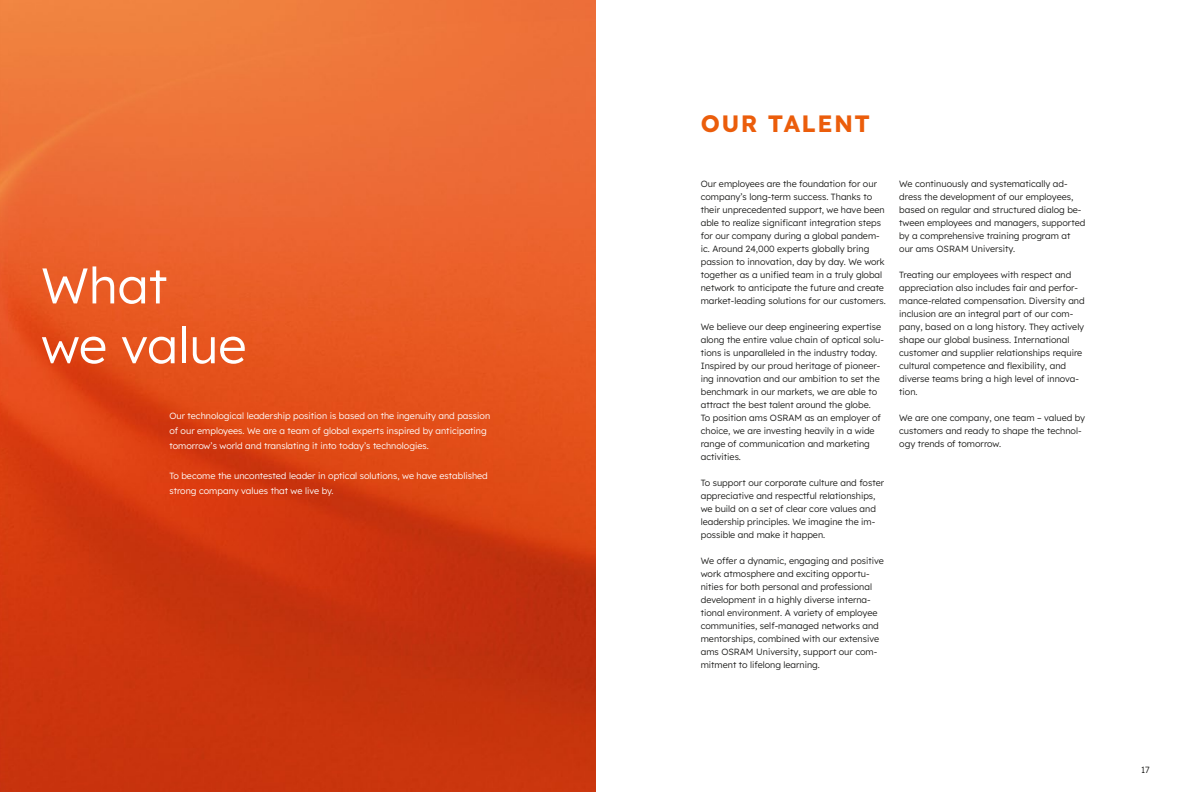
<style>
.page{position:relative;width:1191px;height:792px;background:#fff}
.page>*{position:absolute;margin:0;border:0;box-sizing:border-box;transform-origin:0 0}
.t1{font:300 50px/59.9px "Lexend";color:#fff}
.t2{font:700 23.7px "Lexend";letter-spacing:.06em;color:#eb5d0b}
.t3{font:300 9px/13px "Lexend";color:#1d1d1b}
.t4{font:300 9px/15px "Lexend";color:#fff}
</style>
<div class="page">
<img style="left:0;top:0;width:595px;height:792px">
<h1 class="t1" style="left:41px;top:253px;width:207px">What<br>we value</h1>
<p class="t4" style="left:169px;top:408px;width:322px">Our technological leadership position is based on the ingenuity and passion of our employees. We are a team of global experts inspired by anticipating tomorrow’s world and translating it into today’s technologies.</p>
<p class="t4" style="left:169px;top:468px;width:320px">To become the uncontested leader in optical solutions, we have established strong company values that we live by.</p>
<h2 class="t2" style="left:701px;top:107px;width:171px">OUR TALENT</h2>
<p class="t3" style="left:701px;top:176px;width:186px">Our employees are the foundation for our company’s long-term success. Thanks to their unprecedented support, we have been able to realize significant integration steps for our company during a global pandem&shy;ic. Around 24,000 experts globally bring passion to innovation, day by day. We work together as a unified team in a truly global network to anticipate the future and create market-leading solutions for our customers.</p>
<p class="t3" style="left:701px;top:319px;width:185px">We believe our deep engineering expertise along the entire value chain of optical solu&shy;tions is unparalleled in the industry today.<br>Inspired by our proud heritage of pioneer&shy;ing innovation and our ambition to set the benchmark in our markets, we are able to attract the best talent around the globe.<br>To position ams OSRAM as an employer of choice, we are investing heavily in a wide range of communication and marketing activities.</p>
<p class="t3" style="left:701px;top:475px;width:185px">To support our corporate culture and foster appreciative and respectful relationships, we build on a set of clear core values and leadership principles. We imagine the im&shy;possible and make it happen.</p>
<p class="t3" style="left:701px;top:553px;width:185px">We offer a dynamic, engaging and positive work atmosphere and exciting opportu&shy;nities for both personal and professional development in a highly diverse interna&shy;tional environment. A variety of employee communities, self-managed networks and mentorships, combined with our extensive ams OSRAM University, support our com&shy;mitment to lifelong learning.</p>
<p class="t3" style="left:899px;top:176px;width:188px">We continuously and systematically ad&shy;dress the development of our employees, based on regular and structured dialog be&shy;tween employees and managers, supported by a comprehensive training program at our ams OSRAM University.</p>
<p class="t3" style="left:899px;top:267px;width:187px">Treating our employees with respect and appreciation also includes fair and perfor&shy;mance-related compensation. Diversity and inclusion are an integral part of our com&shy;pany, based on a long history. They actively shape our global business. International customer and supplier relationships require cultural competence and flexibility, and diverse teams bring a high level of innova&shy;tion.</p>
<p class="t3" style="left:899px;top:410px;width:187px">We are one company, one team – valued by customers and ready to shape the technol&shy;ogy trends of tomorrow.</p>
<p class="t3" style="left:1141px;top:762px;width:10px">17</p>
</div>
